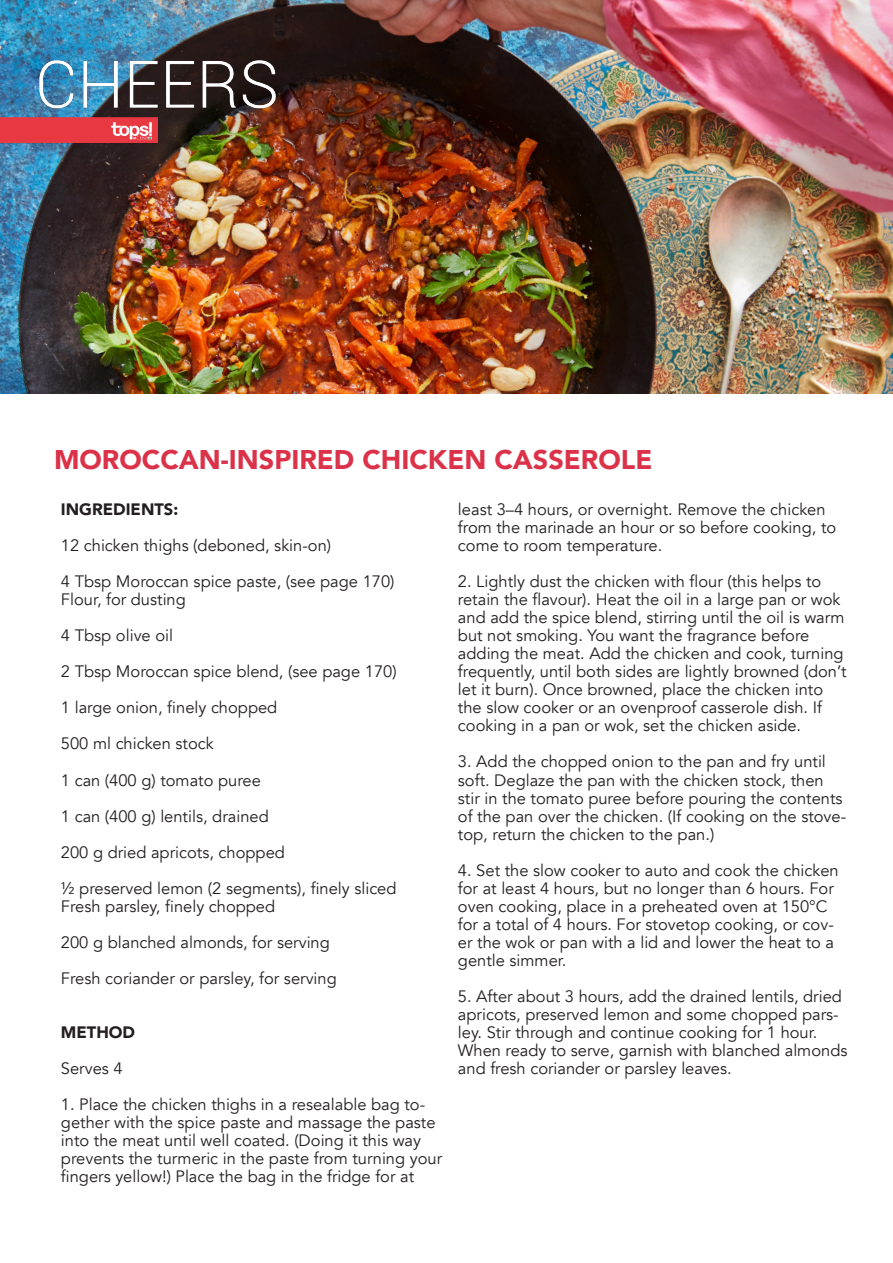
<style>
.page{position:relative;width:893px;height:1263px;background:#fff}
.page>*{position:absolute;margin:0;border:0;box-sizing:border-box;transform-origin:0 0}
.t1{font:900 27px "Avenir";color:#db3249}
.t2{font:16.5px/18px "Avenir";color:#231f20}
.t3{font:900 16.5px "Avenir";color:#231f20}
</style>
<div class="page">
<img style="left:0;top:0;width:893px;height:393px">
<img style="left:0;top:9px;width:298px;height:180px">
<p class="t1" style="left:54px;top:437px;width:600px">MOROCCAN-INSPIRED CHICKEN CASSEROLE</p>
<p class="t3" style="left:61px;top:496px;width:119px">INGREDIENTS:</p>
<p class="t2" style="left:61px;top:537px;width:272px">12 chicken thighs (deboned, skin-on)</p>
<p class="t2" style="left:61px;top:573px;width:335px">4 Tbsp Moroccan spice paste, (see page 170)</p>
<p class="t2" style="left:61px;top:591px;width:126px">Flour, for dusting</p>
<p class="t2" style="left:61px;top:627px;width:114px">4 Tbsp olive oil</p>
<p class="t2" style="left:61px;top:663px;width:337px">2 Tbsp Moroccan spice blend, (see page 170)</p>
<p class="t2" style="left:61px;top:699px;width:218px">1 large onion, finely chopped</p>
<p class="t2" style="left:61px;top:735px;width:154px">500 ml chicken stock</p>
<p class="t2" style="left:61px;top:771px;width:201px">1 can (400 g) tomato puree</p>
<p class="t2" style="left:61px;top:807px;width:209px">1 can (400 g) lentils, drained</p>
<p class="t2" style="left:61px;top:843px;width:225px">200 g dried apricots, chopped</p>
<p class="t2" style="left:61px;top:879px;width:337px">½ preserved lemon (2 segments), finely sliced</p>
<p class="t2" style="left:61px;top:897px;width:216px">Fresh parsley, finely chopped</p>
<p class="t2" style="left:61px;top:933px;width:270px">200 g blanched almonds, for serving</p>
<p class="t2" style="left:61px;top:969px;width:277px">Fresh coriander or parsley, for serving</p>
<p class="t3" style="left:61px;top:1018px;width:76px">METHOD</p>
<p class="t2" style="left:61px;top:1059px;width:63px">Serves 4</p>
<p class="t2" style="left:61px;top:1095px;width:383px">1. Place the chicken thighs in a resealable bag to&shy;gether with the spice paste and massage the paste into the meat until well coated. (Doing it this way prevents the turmeric in the paste from turning your fingers yellow!) Place the bag in the fridge for at</p>
<p class="t2" style="left:458px;top:501px;width:380px">least 3–4 hours, or overnight. Remove the chicken from the marinade an hour or so before cooking, to come to room temperature.</p>
<p class="t2" style="left:458px;top:573px;width:390px">2. Lightly dust the chicken with flour (this helps to retain the flavour). Heat the oil in a large pan or wok and add the spice blend, stirring until the oil is warm but not smoking. You want the fragrance before adding the meat. Add the chicken and cook, turning frequently, until both sides are lightly browned (don’t let it burn). Once browned, place the chicken into the slow cooker or an ovenproof casserole dish. If cooking in a pan or wok, set the chicken aside.</p>
<p class="t2" style="left:458px;top:753px;width:390px">3. Add the chopped onion to the pan and fry until soft. Deglaze the pan with the chicken stock, then stir in the tomato puree before pouring the contents of the pan over the chicken. (If cooking on the stove&shy;top, return the chicken to the pan.)</p>
<p class="t2" style="left:458px;top:861px;width:382px">4. Set the slow cooker to auto and cook the chicken for at least 4 hours, but no longer than 6 hours. For oven cooking, place in a preheated oven at 150°C for a total of 4 hours. For stovetop cooking, or cov&shy;er the wok or pan with a lid and lower the heat to a gentle simmer.</p>
<p class="t2" style="left:458px;top:987px;width:391px">5. After about 3 hours, add the drained lentils, dried apricots, preserved lemon and some chopped pars&shy;ley. Stir through and continue cooking for 1 hour.<br>When ready to serve, garnish with blanched almonds and fresh coriander or parsley leaves.</p>
</div>
